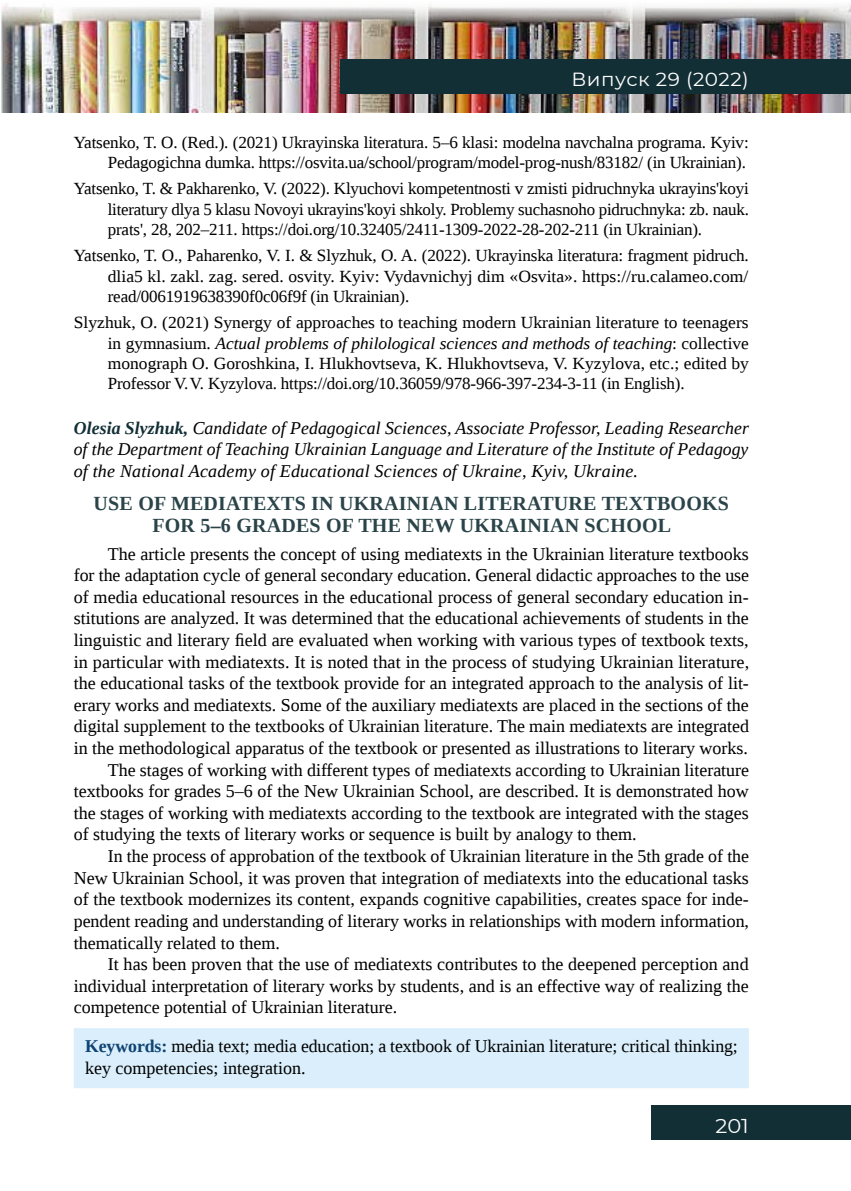
<style>
.page{position:relative;width:851px;height:1191px;background:#fff}
.page>*{position:absolute;margin:0;border:0;box-sizing:border-box;transform-origin:0 0}
.t1{font:700 20px/22px "Liberation Serif";letter-spacing:.01em;color:#2a4449;text-align:center}
.t2{font:20px "Montserrat";color:#fff;scale:1.05 1}
.t3{font:19px "Montserrat";letter-spacing:.025em;color:#fff;scale:1.05 1}
.t4{font:18px/21.6px "Liberation Serif";color:#000}
.t5{font:italic 18px/21.6px "Liberation Serif";letter-spacing:.01em;color:#000;text-align:justify}
.t6{font:17px/20.4px "Liberation Serif";letter-spacing:-.01em;color:#000;text-align:justify}
.s1{font-style:italic}
.s2{font-weight:700;color:#122f35}
.s3{font-weight:700;color:#0f4372}
</style>
<div class="page">
<img style="left:1px;top:4px;width:849px;height:109px">
<div style="left:340px;top:60px;width:510px;height:34px;background:#122f35"></div>
<div style="left:651px;top:1106px;width:199px;height:34px;background:#122f35"></div>
<div style="left:74px;top:1028px;width:674px;height:60px;background:#daeffb"></div>
<p class="t3" style="left:571px;top:66px;width:170px">Випуск 29 (2022)</p>
<p class="t6" style="left:74px;top:132px;width:676px;text-align:right">Yatsenko, T. O. (Red.). (2021) Ukrayinska literatura. 5–6 klasi: modelna navchalna programa. Kyiv:<br>Pedagogichna dumka. https://osvita.ua/school/program/model-prog-nush/83182/ (in Ukrainian).</p>
<p class="t6" style="left:108px;top:178px;width:642px;text-indent:-34px">Yatsenko, T. &amp; Pakharenko, V. (2022). Klyuchovi kompetentnosti v zmisti pidruchnyka ukrayins'koyi literatury dlya 5 klasu Novoyi ukrayins'koyi shkoly. Problemy suchasnoho pidruchnyka: zb. nauk. prats', 28, 202–211. https://doi.org/10.32405/2411-1309-2022-28-202-211 (in Ukrainian).</p>
<p class="t6" style="left:108px;top:245px;width:642px;text-indent:-34px">Yatsenko, T. O., Paharenko, V. I. &amp; Slyzhuk, O. A. (2022). Ukrayinska literatura: fragment pidruch. dlia5 kl. zakl. zag. sered. osvity. Kyiv: Vydavnichyj dim «Osvita». https://ru.calameo.com/ read/0061919638390f0c06f9f (in Ukrainian).</p>
<p class="t6" style="left:108px;top:312px;width:642px;text-indent:-34px">Slyzhuk, O. (2021) Synergy of approaches to teaching modern Ukrainian literature to teenagers in gymnasium. <span class="s1">Actual problems of philological sciences and methods of teaching</span>: collective monograph O. Goroshkina, I. Hlukhovtseva, K. Hlukhovtseva, V. Kyzylova, etc.; edited by Professor V.V. Kyzylova. https://doi.org/10.36059/978-966-397-234-3-11 (in English).</p>
<p class="t5" style="left:74px;top:417px;width:676px"><span class="s2">Olesia Slyzhuk,</span> Candidate of Pedagogical Sciences, Associate Professor, Leading Researcher of the Department of Teaching Ukrainian Language and Literature of the Institute of Pedagogy of the National Academy of Educational Sciences of Ukraine, Kyiv, Ukraine.</p>
<p class="t1" style="left:94px;top:492px;width:636px">USE OF MEDIATEXTS IN UKRAINIAN LITERATURE TEXTBOOKS<br>FOR 5–6 GRADES OF THE NEW UKRAINIAN SCHOOL</p>
<p class="t4" style="left:108px;top:542px;width:642px">The article presents the concept of using mediatexts in the Ukrainian literature textbooks</p>
<p class="t4" style="left:74px;top:564px;width:676px">for the adaptation cycle of general secondary education. General didactic approaches to the use</p>
<p class="t4" style="left:74px;top:586px;width:676px">of media educational resources in the educational process of general secondary education in-</p>
<p class="t4" style="left:74px;top:607px;width:676px">stitutions are analyzed. It was determined that the educational achievements of students in the</p>
<p class="t4" style="left:74px;top:629px;width:676px">linguistic and literary field are evaluated when working with various types of textbook texts,</p>
<p class="t4" style="left:74px;top:650px;width:677px">in particular with mediatexts. It is noted that in the process of studying Ukrainian literature,</p>
<p class="t4" style="left:74px;top:672px;width:676px">the educational tasks of the textbook provide for an integrated approach to the analysis of lit-</p>
<p class="t4" style="left:74px;top:694px;width:676px">erary works and mediatexts. Some of the auxiliary mediatexts are placed in the sections of the</p>
<p class="t4" style="left:74px;top:715px;width:676px">digital supplement to the textbooks of Ukrainian literature. The main mediatexts are integrated</p>
<p class="t4" style="left:74px;top:737px;width:675px">in the methodological apparatus of the textbook or presented as illustrations to literary works.</p>
<p class="t4" style="left:108px;top:758px;width:642px">The stages of working with different types of mediatexts according to Ukrainian literature</p>
<p class="t4" style="left:74px;top:780px;width:676px">textbooks for grades 5–6 of the New Ukrainian School, are described. It is demonstrated how</p>
<p class="t4" style="left:74px;top:802px;width:676px">the stages of working with mediatexts according to the textbook are integrated with the stages</p>
<p class="t4" style="left:74px;top:823px;width:564px">of studying the texts of literary works or sequence is built by analogy to them.</p>
<p class="t4" style="left:108px;top:845px;width:642px">In the process of approbation of the textbook of Ukrainian literature in the 5th grade of the</p>
<p class="t4" style="left:74px;top:866px;width:676px">New Ukrainian School, it was proven that integration of mediatexts into the educational tasks</p>
<p class="t4" style="left:74px;top:888px;width:676px">of the textbook modernizes its content, expands cognitive capabilities, creates space for inde-</p>
<p class="t4" style="left:74px;top:910px;width:676px">pendent reading and understanding of literary works in relationships with modern information,</p>
<p class="t4" style="left:74px;top:931px;width:207px">thematically related to them.</p>
<p class="t4" style="left:108px;top:953px;width:642px">It has been proven that the use of mediatexts contributes to the deepened perception and</p>
<p class="t4" style="left:74px;top:974px;width:676px">individual interpretation of literary works by students, and is an effective way of realizing the</p>
<p class="t4" style="left:74px;top:996px;width:325px">competence potential of Ukrainian literature.</p>
<p class="t4" style="left:85px;top:1035px;width:654px"><span class="s3">Keywords:</span> media text; media education; a textbook of Ukrainian literature; critical thinking; key competencies; integration.</p>
<p class="t2" style="left:715px;top:1111px;width:33px">201</p>
</div>
